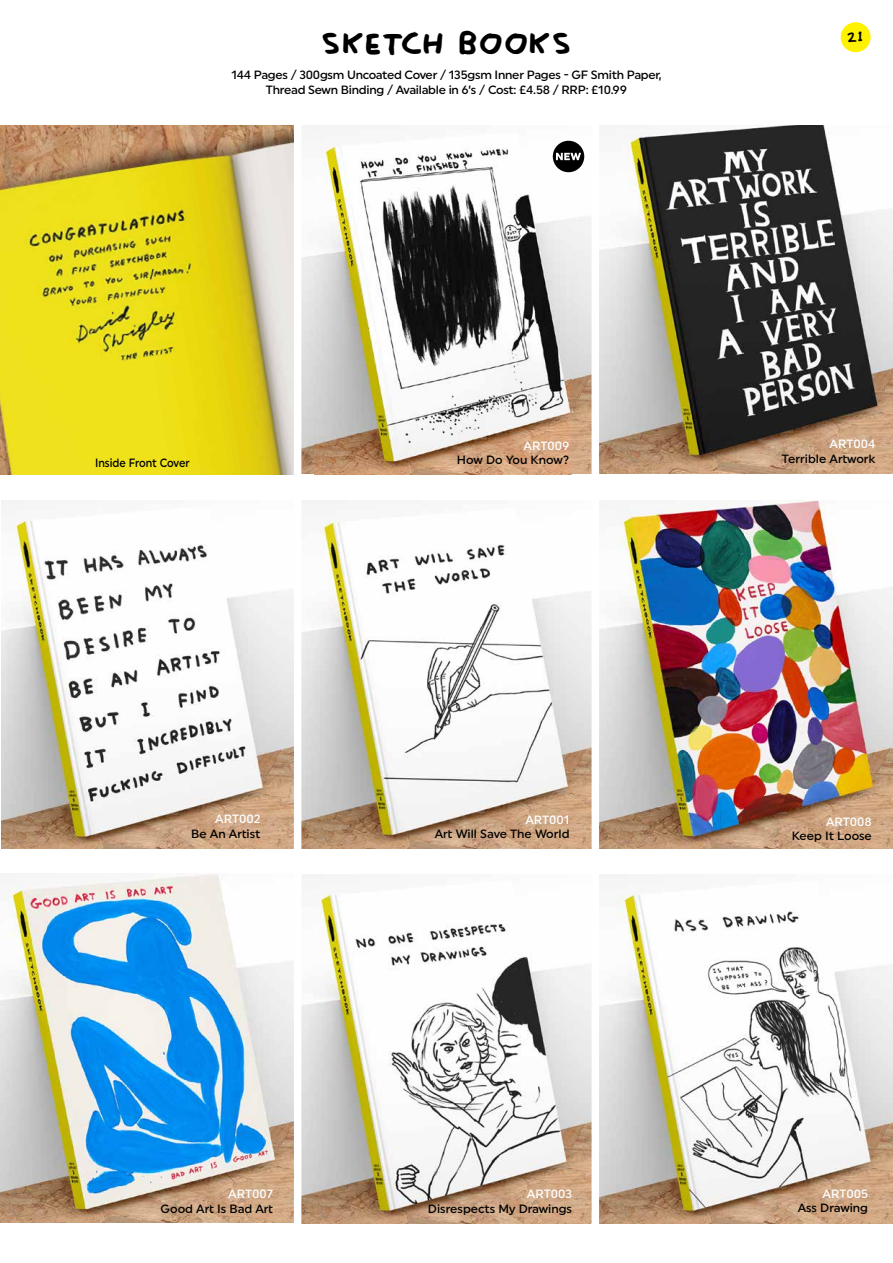
<style>
.page{position:relative;width:893px;height:1263px;background:#fff}
.page>*{position:absolute;margin:0;border:0;box-sizing:border-box;transform-origin:0 0}
.t1{font:45px "Shrigley";letter-spacing:.04em;color:#000}
.t2{font:20.85px "Shrigley";color:#000}
.t3{font:500 12px/14.4px "Uniform";letter-spacing:-.02em;color:#000;text-align:center}
.t4{font:500 12px "Uniform";color:#000}
.t5{font:500 12px "Uniform";color:#fff}
.t6{font:500 12px "Uniform";color:#000;scale:.89 1}
</style>
<div class="page">
<img style="left:301px;top:874px;width:291px;height:349px">
<img style="left:301px;top:500px;width:291px;height:349px">
<img style="left:1px;top:500px;width:293px;height:349px">
<img style="left:599px;top:874px;width:294px;height:349px">
<img style="left:0;top:125px;width:893px;height:350px">
<img style="left:599px;top:500px;width:294px;height:349px">
<img style="left:0;top:874px;width:294px;height:348px">
<img style="left:315px;top:126px;width:256px;height:349px">
<div style="left:553px;top:141px;width:31px;height:31px;background:#000;border-radius:50%"></div>
<svg style="left:556px;top:153px;width:25px;height:7px"></svg>
<div style="left:294px;top:121px;width:7px;height:1110px;background:#fff"></div>
<div style="left:592px;top:115px;width:7px;height:1110px;background:#fff"></div>
<div style="left:841px;top:22px;width:30px;height:30px;background:#fff200;border-radius:50%"></div>
<h1 class="t1" style="left:321px;top:17px;width:252px">SKETCH BOOKS</h1>
<p class="t3" style="left:231px;top:68px;width:432px">144 Pages / 300gsm Uncoated Cover / 135gsm Inner Pages - GF Smith Paper,<br>Thread Sewn Binding / Available in 6’s / Cost: £4.58 / RRP: £10.99</p>
<h2 class="t2" style="left:846px;top:26px;width:21px">21</h2>
<p class="t6" style="left:95px;top:456px;width:108px">Inside Front Cover</p>
<p class="t5" style="left:523px;top:438px;width:47px">ART009</p>
<p class="t4" style="left:457px;top:453px;width:114px">How Do You Know?</p>
<p class="t5" style="left:830px;top:437px;width:47px">ART004</p>
<p class="t4" style="left:782px;top:451px;width:95px">Terrible Artwork</p>
<p class="t5" style="left:215px;top:812px;width:47px">ART002</p>
<p class="t3" style="left:191px;top:826px;width:71px">Be An Artist</p>
<p class="t5" style="left:228px;top:1187px;width:46px">ART007</p>
<p class="t4" style="left:160px;top:1201px;width:114px">Good Art Is Bad Art</p>
<p class="t5" style="left:525px;top:813px;width:46px">ART001</p>
<p class="t4" style="left:435px;top:827px;width:136px">Art Will Save The World</p>
<p class="t5" style="left:527px;top:1187px;width:47px">ART003</p>
<p class="t4" style="left:428px;top:1201px;width:146px">Disrespects My Drawings</p>
<p class="t5" style="left:826px;top:814px;width:47px">ART008</p>
<p class="t4" style="left:792px;top:829px;width:81px">Keep It Loose</p>
<p class="t5" style="left:822px;top:1186px;width:47px">ART005</p>
<p class="t4" style="left:798px;top:1200px;width:72px">Ass Drawing</p>
</div>
